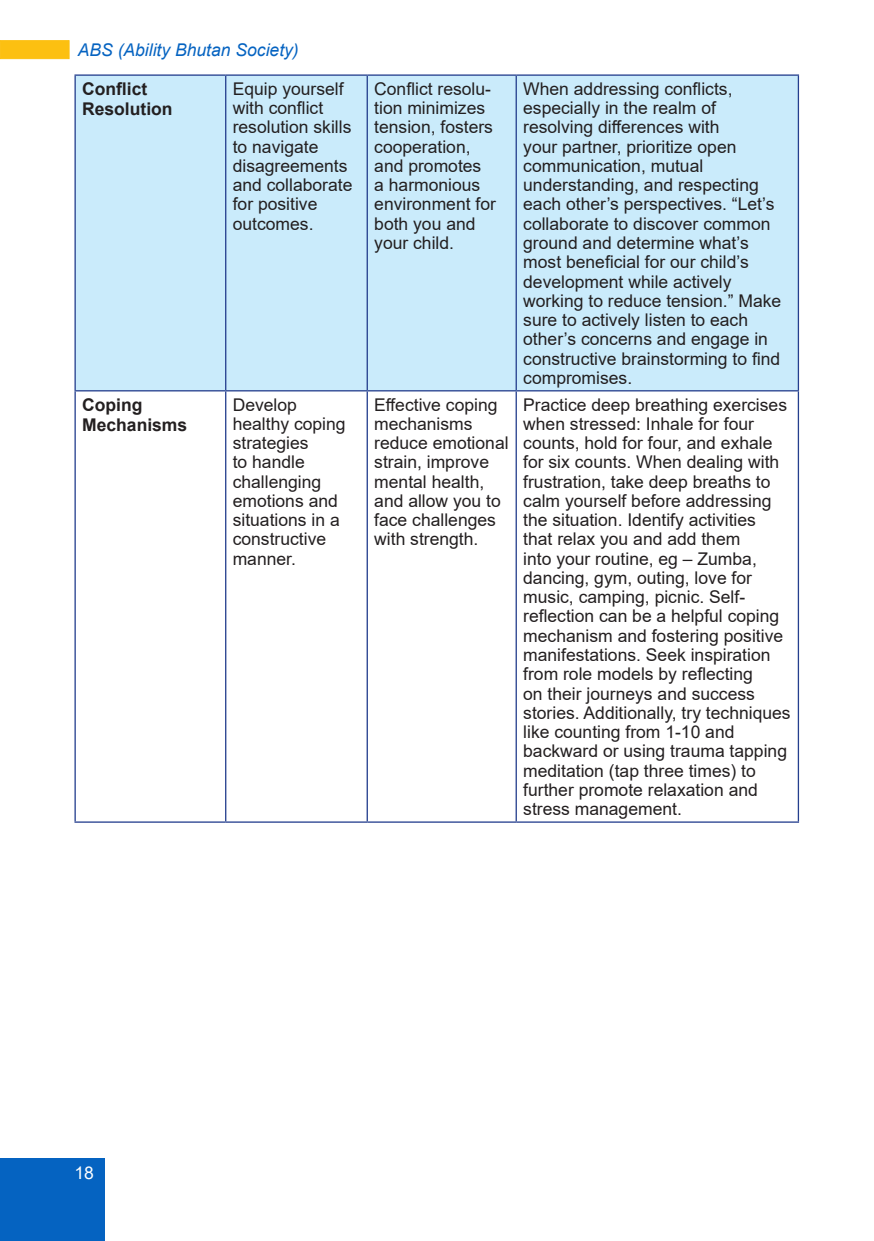
<style>
.page{position:relative;width:874px;height:1241px;background:#fff}
.page>*{position:absolute;margin:0;border:0;box-sizing:border-box;transform-origin:0 0}
.t1{font:17.5px/19.2px "Arial";color:#231f20}
.t2{font:700 17.5px/20.1px "Arial";color:#231f20}
.t3{font:italic 17.5px "Arial";color:#0563c1}
.t4{font:17.5px "Arial";color:#fff}
</style>
<div class="page">
<div style="left:0;top:40px;width:69px;height:19px;background:#fcc011;border:1px solid #fcc011"></div>
<div style="left:0;top:1157px;width:104px;height:83px;background:#0563c1"></div>
<div style="left:76px;top:76px;width:721px;height:314px;background:#caebfb"></div>
<svg style="left:76px;top:391px;width:721px;height:430px"></svg>
<hr style="left:74px;top:76px;width:2px;height:314px;background:#253f8e">
<hr style="left:225px;top:76px;width:1px;height:314px;background:#253f8e">
<hr style="left:366px;top:76px;width:2px;height:314px;background:#253f8e">
<hr style="left:515px;top:76px;width:1px;height:314px;background:#253f8e">
<hr style="left:797px;top:76px;width:1px;height:314px;background:#253f8e">
<hr style="left:74px;top:74px;width:151px;height:2px;background:#253f8e">
<hr style="left:225px;top:74px;width:142px;height:2px;background:#253f8e">
<hr style="left:367px;top:74px;width:149px;height:2px;background:#253f8e">
<hr style="left:516px;top:74px;width:282px;height:2px;background:#253f8e">
<hr style="left:74px;top:390px;width:151px;height:1px;background:#253f8e">
<hr style="left:74px;top:391px;width:2px;height:430px;background:#253f8e">
<hr style="left:74px;top:821px;width:151px;height:1px;background:#253f8e">
<hr style="left:225px;top:390px;width:142px;height:1px;background:#253f8e">
<hr style="left:225px;top:391px;width:1px;height:430px;background:#253f8e">
<hr style="left:225px;top:821px;width:142px;height:1px;background:#253f8e">
<hr style="left:367px;top:390px;width:149px;height:1px;background:#253f8e">
<hr style="left:366px;top:391px;width:2px;height:430px;background:#253f8e">
<hr style="left:367px;top:821px;width:149px;height:1px;background:#253f8e">
<hr style="left:516px;top:390px;width:282px;height:1px;background:#253f8e">
<hr style="left:515px;top:391px;width:1px;height:430px;background:#253f8e">
<hr style="left:797px;top:391px;width:1px;height:430px;background:#253f8e">
<hr style="left:516px;top:821px;width:282px;height:1px;background:#253f8e">
<p class="t3" style="left:78px;top:39px;width:222px">ABS (Ability Bhutan Society)</p>
<p class="t2" style="left:82px;top:79px;width:92px">Conflict<br>Resolution</p>
<p class="t1" style="left:232px;top:79px;width:121px">Equip yourself with conflict resolution skills to navigate disagreements and collaborate for positive outcomes.</p>
<p class="t1" style="left:374px;top:79px;width:123px">Conflict resolu&shy;tion minimizes tension, fosters cooperation, and promotes<br>a harmonious environment for both you and your child.</p>
<p class="t1" style="left:523px;top:79px;width:259px">When addressing conflicts, especially in the realm of resolving differences with<br>your partner, prioritize open communication, mutual understanding, and respecting each other’s perspectives. “Let’s collaborate to discover common ground and determine what’s most beneficial for our child’s development while actively working to reduce tension.” Make sure to actively listen to each other’s concerns and engage in constructive brainstorming to find compromises.</p>
<p class="t2" style="left:82px;top:394px;width:107px">Coping<br>Mechanisms</p>
<p class="t1" style="left:232px;top:394px;width:114px">Develop healthy coping strategies<br>to handle challenging emotions and situations in a constructive manner.</p>
<p class="t1" style="left:374px;top:394px;width:136px">Effective coping mechanisms reduce emotional strain, improve mental health, and allow you to face challenges with strength.</p>
<p class="t1" style="left:523px;top:394px;width:269px">Practice deep breathing exercises when stressed: Inhale for four counts, hold for four, and exhale for six counts. When dealing with frustration, take deep breaths to calm yourself before addressing the situation. Identify activities<br>that relax you and add them<br>into your routine, eg – Zumba, dancing, gym, outing, love for music, camping, picnic. Self&shy;reflection can be a helpful coping mechanism and fostering positive manifestations. Seek inspiration from role models by reflecting<br>on their journeys and success stories. Additionally, try techniques like counting from 1-10 and backward or using trauma tapping meditation (tap three times) to further promote relaxation and stress management.</p>
<p class="t4" style="left:74px;top:1160px;width:21px">18</p>
</div>
